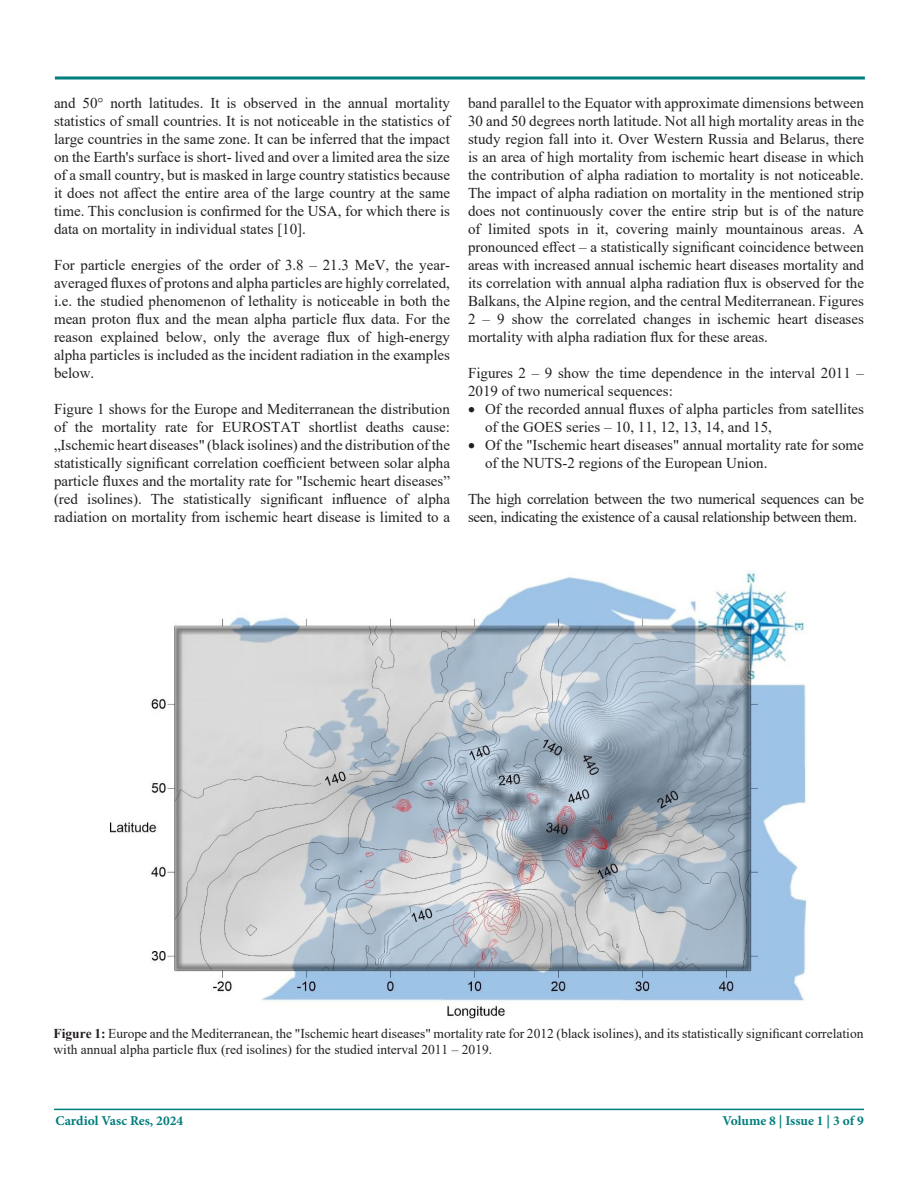
<style>
.page{position:relative;width:918px;height:1188px;background:#fff}
.page>*{position:absolute;margin:0;border:0;box-sizing:border-box;transform-origin:0 0}
.Body_Text{font:15px/18px "Times New Roman";color:#231f20;text-align:justify}
.Body_Text-2{font:15px/18px "Times New Roman";letter-spacing:-.02em;color:#231f20}
.t1{font:13.5px/16.2px "Times New Roman";color:#231f20}
.t2{font:700 13.5px "Minion Pro";color:#007d7d}
.s1{font-weight:700}
</style>
<div class="page">
<hr style="left:54px;top:1109px;width:810px;height:1px;background:#007d7d">
<svg style="left:54px;top:76px;width:811px;height:4px;background:#3f9d9d"></svg>
<img style="left:110px;top:572px;width:696px;height:447px">
<p class="Body_Text" style="left:54px;top:93px;width:398px">and 50° north latitudes. It is observed in the annual mortality statistics of small countries. It is not noticeable in the statistics of large countries in the same zone. It can be inferred that the impact on the Earth's surface is short- lived and over a limited area the size of a small country, but is masked in large country statistics because it does not affect the entire area of the large country at the same time. This conclusion is confirmed for the USA, for which there is data on mortality in individual states [10].</p>
<p class="Body_Text" style="left:54px;top:255px;width:398px">For particle energies of the order of 3.8 – 21.3 MeV, the year&shy;averaged fluxes of protons and alpha particles are highly correlated, i.e. the studied phenomenon of lethality is noticeable in both the mean proton flux and the mean alpha particle flux data. For the reason explained below, only the average flux of high-energy alpha particles is included as the incident radiation in the examples below.</p>
<p class="Body_Text" style="left:54px;top:399px;width:398px">Figure 1 shows for the Europe and Mediterranean the distribution of the mortality rate for EUROSTAT shortlist deaths cause: „Ischemic heart diseases" (black isolines) and the distribution of the statistically significant correlation coefficient between solar alpha particle fluxes and the mortality rate for "Ischemic heart diseases” (red isolines). The statistically significant influence of alpha radiation on mortality from ischemic heart disease is limited to a</p>
<p class="Body_Text" style="left:468px;top:93px;width:398px">band parallel to the Equator with approximate dimensions between 30 and 50 degrees north latitude. Not all high mortality areas in the study region fall into it. Over Western Russia and Belarus, there is an area of high mortality from ischemic heart disease in which the contribution of alpha radiation to mortality is not noticeable.<br>The impact of alpha radiation on mortality in the mentioned strip does not continuously cover the entire strip but is of the nature of limited spots in it, covering mainly mountainous areas. A pronounced effect – a statistically significant coincidence between areas with increased annual ischemic heart diseases mortality and its correlation with annual alpha radiation flux is observed for the Balkans, the Alpine region, and the central Mediterranean. Figures 2 – 9 show the correlated changes in ischemic heart diseases mortality with alpha radiation flux for these areas.</p>
<p class="Body_Text" style="left:468px;top:363px;width:397px">Figures 2 – 9 show the time dependence in the interval 2011 –<br>2019 of two numerical sequences:</p>
<p class="Body_Text" style="left:485px;top:399px;width:381px;text-indent:-17px">• Of the recorded annual fluxes of alpha particles from satellites of the GOES series – 10, 11, 12, 13, 14, and 15,</p>
<p class="Body_Text" style="left:485px;top:435px;width:380px;text-indent:-17px">• Of the "Ischemic heart diseases" annual mortality rate for some of the NUTS-2 regions of the European Union.</p>
<p class="Body_Text-2" style="left:468px;top:489px;width:398px">The high correlation between the two numerical sequences can be seen, indicating the existence of a causal relationship between them.</p>
<p class="t1" style="left:54px;top:1025px;width:812px"><span class="s1">Figure 1:</span> Europe and the Mediterranean, the "Ischemic heart diseases" mortality rate for 2012 (black isolines), and its statistically significant correlation with annual alpha particle flux (red isolines) for the studied interval 2011 – 2019.</p>
<p class="t2" style="left:55px;top:1111px;width:129px">Cardiol Vasc Res, 2024</p>
<p class="t2" style="left:722px;top:1112px;width:143px">Volume 8 | Issue 1 | 3 of 9</p>
</div>
